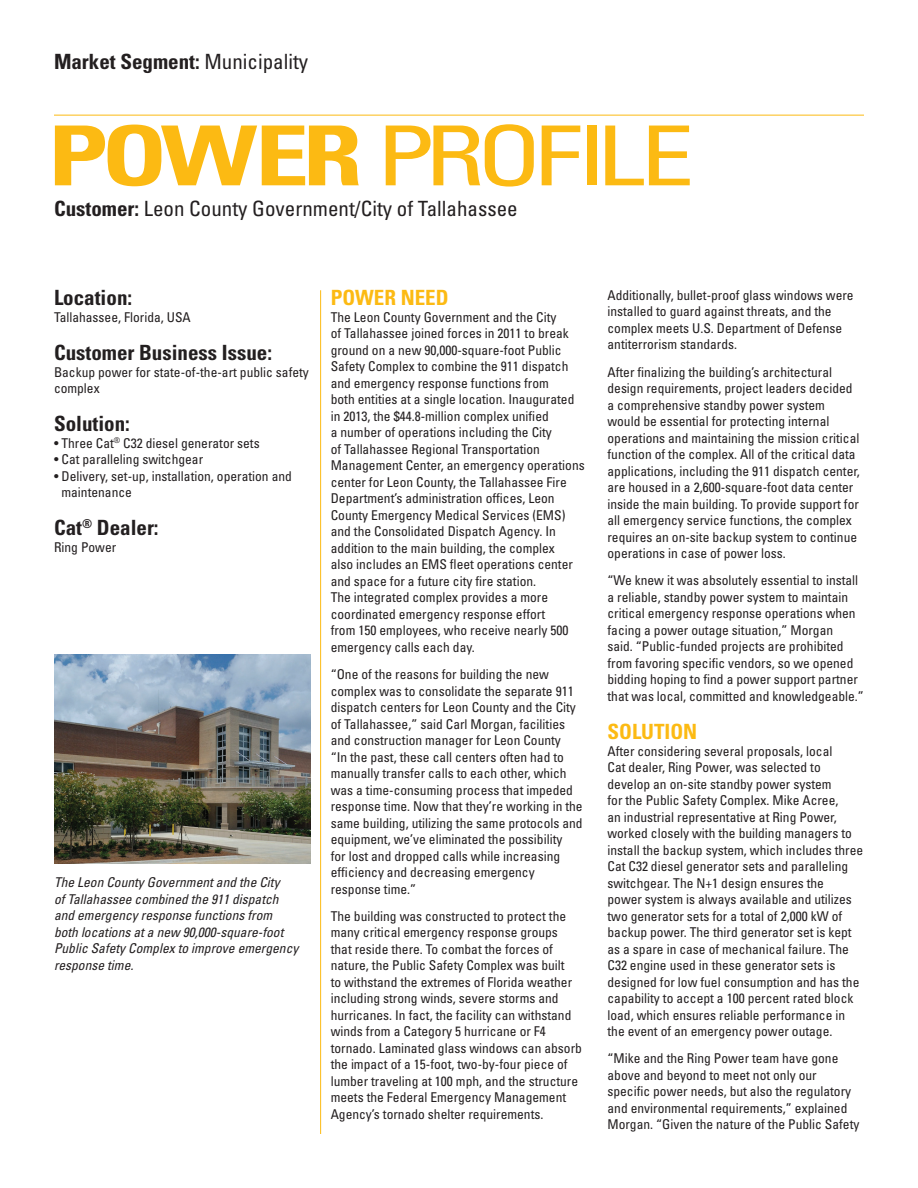
<style>
.page{position:relative;width:918px;height:1188px;background:#fff}
.page>*{position:absolute;margin:0;border:0;box-sizing:border-box;transform-origin:0 0}
.t1{font:condensed 82.8px "Univers LT Std";letter-spacing:-.08em;color:#fcba13;scale:1.3 1}
.t2{font:700 condensed 21px "Univers LT Std";color:#231f20}
.t3{font:condensed 21px "Univers LT Std";color:#231f20}
.t4{font:700 condensed 21px "Univers LT Std";color:#fcba13}
.t5{font:condensed 13.5px/16.5px "Univers LT Std";color:#231f20}
.t6{font:italic condensed 13.5px/16.5px "Univers LT Std";color:#231f20}
.s1{font-weight:400}
.s2{font-weight:700}
</style>
<div class="page">
<img style="left:54px;top:655px;width:256px;height:209px">
<hr style="left:320px;top:290px;width:1px;height:844px;background:#fcba13">
<hr style="left:54px;top:115px;width:810px;height:1px;background:#fcba13">
<h2 class="t2" style="left:54px;top:49px;width:256px">Market Segment: <span class="s1">Municipality</span></h2>
<h1 class="t1" style="left:48px;top:103px;width:499px"><span class="s2">POWER</span> PROFILE</h1>
<h2 class="t3" style="left:54px;top:195px;width:465px"><span class="s2">Customer:</span> Leon County Government/City of Tallahassee</h2>
<h2 class="t2" style="left:54px;top:285px;width:80px">Location:</h2>
<p class="t5" style="left:54px;top:309px;width:138px">Tallahassee, Florida, USA</p>
<h2 class="t2" style="left:54px;top:340px;width:220px">Customer Business Issue:</h2>
<p class="t5" style="left:54px;top:363px;width:256px">Backup power for state-of-the-art public safety complex</p>
<h2 class="t2" style="left:54px;top:411px;width:77px">Solution:</h2>
<p class="t5" style="left:54px;top:434px;width:207px">• Three Cat<sup>®</sup> C32 diesel generator sets</p>
<p class="t5" style="left:54px;top:451px;width:151px">• Cat paralleling switchgear</p>
<p class="t5" style="left:61px;top:467px;width:232px;text-indent:-7px">• Delivery, set-up, installation, operation and maintenance</p>
<h2 class="t2" style="left:54px;top:515px;width:106px">Cat<sup>®</sup> Dealer:</h2>
<p class="t5" style="left:54px;top:539px;width:64px">Ring Power</p>
<p class="t6" style="left:54px;top:874px;width:246px">The Leon County Government and the City<br>of Tallahassee combined the 911 dispatch and emergency response functions from both locations at a new 90,000-square-foot Public Safety Complex to improve emergency response time.</p>
<h2 class="t4" style="left:331px;top:285px;width:119px">POWER NEED</h2>
<p class="t5" style="left:331px;top:309px;width:256px">The Leon County Government and the City<br>of Tallahassee joined forces in 2011 to break ground on a new 90,000-square-foot Public Safety Complex to combine the 911 dispatch and emergency response functions from<br>both entities at a single location. Inaugurated in 2013, the $44.8-million complex unified<br>a number of operations including the City<br>of Tallahassee Regional Transportation Management Center, an emergency operations center for Leon County, the Tallahassee Fire Department’s administration offices, Leon County Emergency Medical Services (EMS) and the Consolidated Dispatch Agency. In addition to the main building, the complex<br>also includes an EMS fleet operations center and space for a future city fire station.<br>The integrated complex provides a more coordinated emergency response effort<br>from 150 employees, who receive nearly 500 emergency calls each day.</p>
<p class="t5" style="left:331px;top:666px;width:253px">“One of the reasons for building the new complex was to consolidate the separate 911 dispatch centers for Leon County and the City of Tallahassee,” said Carl Morgan, facilities and construction manager for Leon County<br>“In the past, these call centers often had to manually transfer calls to each other, which was a time-consuming process that impeded response time. Now that they’re working in the same building, utilizing the same protocols and equipment, we’ve eliminated the possibility<br>for lost and dropped calls while increasing efficiency and decreasing emergency response time.”</p>
<p class="t5" style="left:331px;top:908px;width:253px">The building was constructed to protect the many critical emergency response groups that reside there. To combat the forces of nature, the Public Safety Complex was built<br>to withstand the extremes of Florida weather including strong winds, severe storms and hurricanes. In fact, the facility can withstand winds from a Category 5 hurricane or F4 tornado. Laminated glass windows can absorb the impact of a 15-foot, two-by-four piece of lumber traveling at 100 mph, and the structure meets the Federal Emergency Management Agency’s tornado shelter requirements.</p>
<p class="t5" style="left:608px;top:287px;width:248px">Additionally, bullet-proof glass windows were installed to guard against threats, and the complex meets U.S. Department of Defense antiterrorism standards.</p>
<p class="t5" style="left:608px;top:363px;width:254px">After finalizing the building’s architectural design requirements, project leaders decided a comprehensive standby power system would be essential for protecting internal operations and maintaining the mission critical function of the complex. All of the critical data applications, including the 911 dispatch center, are housed in a 2,600-square-foot data center inside the main building. To provide support for all emergency service functions, the complex requires an on-site backup system to continue operations in case of power loss.</p>
<p class="t5" style="left:608px;top:572px;width:258px">“We knew it was absolutely essential to install a reliable, standby power system to maintain critical emergency response operations when facing a power outage situation,” Morgan<br>said. “Public-funded projects are prohibited from favoring specific vendors, so we opened bidding hoping to find a power support partner that was local, committed and knowledgeable.”</p>
<h2 class="t4" style="left:608px;top:719px;width:91px">SOLUTION</h2>
<p class="t5" style="left:608px;top:742px;width:257px">After considering several proposals, local<br>Cat dealer, Ring Power, was selected to develop an on-site standby power system<br>for the Public Safety Complex. Mike Acree,<br>an industrial representative at Ring Power, worked closely with the building managers to install the backup system, which includes three Cat C32 diesel generator sets and paralleling switchgear. The N+1 design ensures the<br>power system is always available and utilizes two generator sets for a total of 2,000 kW of backup power. The third generator set is kept as a spare in case of mechanical failure. The C32 engine used in these generator sets is designed for low fuel consumption and has the capability to accept a 100 percent rated block load, which ensures reliable performance in the event of an emergency power outage.</p>
<p class="t5" style="left:608px;top:1050px;width:253px">“Mike and the Ring Power team have gone above and beyond to meet not only our specific power needs, but also the regulatory and environmental requirements,” explained Morgan. “Given the nature of the Public Safety</p>
</div>
